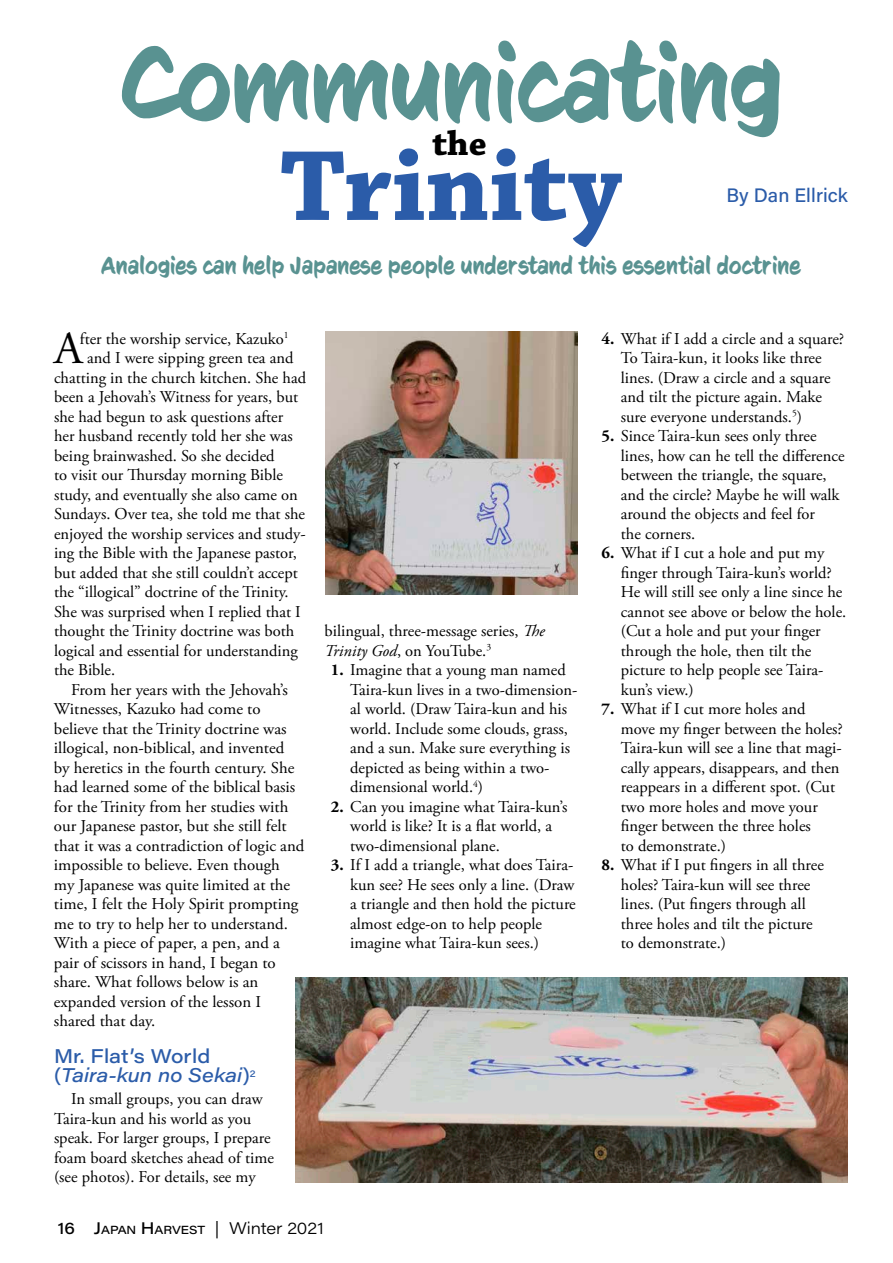
<style>
.page{position:relative;width:893px;height:1263px;background:#fff}
.page>*{position:absolute;margin:0;border:0;box-sizing:border-box;transform-origin:0 0}
.t1{font:105px "CC Sign Language";color:#599291}
.t2{font:700 105px "Chaparral Pro";color:#2b5ca9}
.t3{font:45.9px "Adobe Garamond Pro";color:#000}
.t4{font:700 36px "Chaparral Pro";color:#000}
.t5{font:24px "CC Sign Language";letter-spacing:.005em;color:#599291}
.t6{font:500 19.5px/19.5px "Acumin Pro Wide";letter-spacing:.005em;color:#2b5ca9}
.t7{font:500 19.5px "Acumin Pro";letter-spacing:.005em;color:#2b5ca9}
.t8{font:16.5px/19.5px "Adobe Garamond Pro";color:#000}
.t9{font:300 16.5px "Acumin Pro Wide";letter-spacing:-.005em;color:#000}
.s1{font-style:italic}
.s2{font-weight:700}
.s3{font-weight:500}
.s4{font-weight:500;font-size:11.55px}
</style>
<div class="page">
<img style="left:325px;top:331px;width:252px;height:263px">
<img style="left:296px;top:977px;width:552px;height:205px">
<h1 class="t1" style="left:120px;top:27px;width:664px">Communicating</h1>
<h3 class="t4" style="left:432px;top:123px;width:56px">the</h3>
<h1 class="t2" style="left:280px;top:125px;width:343px">Trinity</h1>
<h3 class="t5" style="left:101px;top:253px;width:701px">Analogies can help Japanese people understand this essential doctrine</h3>
<p class="t7" style="left:726px;top:181px;width:123px">By Dan Ellrick</p>
<p class="t8" style="left:80px;top:329px;width:210px">fter the worship service, Kazuko<sup>1</sup></p>
<p class="t8" style="left:87px;top:349px;width:208px">and I were sipping green tea and</p>
<p class="t8" style="left:54px;top:368px;width:254px">chatting in the church kitchen. She had</p>
<p class="t8" style="left:54px;top:388px;width:246px">been a Jehovah’s Witness for years, but</p>
<p class="t8" style="left:54px;top:407px;width:231px">she had begun to ask questions after</p>
<p class="t8" style="left:54px;top:427px;width:240px">her husband recently told her she was</p>
<p class="t8" style="left:54px;top:446px;width:222px">being brainwashed. So she decided</p>
<p class="t8" style="left:54px;top:466px;width:231px">to visit our Thursday morning Bible</p>
<p class="t8" style="left:54px;top:485px;width:245px">study, and eventually she also came on</p>
<p class="t8" style="left:54px;top:505px;width:253px">Sundays. Over tea, she told me that she</p>
<p class="t8" style="left:54px;top:524px;width:253px">enjoyed the worship services and study-</p>
<p class="t8" style="left:54px;top:544px;width:244px">ing the Bible with the Japanese pastor,</p>
<p class="t8" style="left:54px;top:563px;width:245px">but added that she still couldn’t accept</p>
<p class="t8" style="left:54px;top:583px;width:236px">the “illogical” doctrine of the Trinity.</p>
<p class="t8" style="left:54px;top:602px;width:248px">She was surprised when I replied that I</p>
<p class="t8" style="left:54px;top:622px;width:242px">thought the Trinity doctrine was both</p>
<p class="t8" style="left:54px;top:641px;width:245px">logical and essential for understanding</p>
<p class="t8" style="left:54px;top:661px;width:63px">the Bible.</p>
<p class="t8" style="left:71px;top:680px;width:218px">From her years with the Jehovah’s</p>
<p class="t8" style="left:54px;top:700px;width:208px">Witnesses, Kazuko had come to</p>
<p class="t8" style="left:54px;top:719px;width:234px">believe that the Trinity doctrine was</p>
<p class="t8" style="left:54px;top:739px;width:232px">illogical, non-biblical, and invented</p>
<p class="t8" style="left:54px;top:758px;width:242px">by heretics in the fourth century. She</p>
<p class="t8" style="left:54px;top:778px;width:243px">had learned some of the biblical basis</p>
<p class="t8" style="left:54px;top:797px;width:236px">for the Trinity from her studies with</p>
<p class="t8" style="left:54px;top:817px;width:234px">our Japanese pastor, but she still felt</p>
<p class="t8" style="left:54px;top:836px;width:252px">that it was a contradiction of logic and</p>
<p class="t8" style="left:54px;top:856px;width:227px">impossible to believe. Even though</p>
<p class="t8" style="left:54px;top:875px;width:238px">my Japanese was quite limited at the</p>
<p class="t8" style="left:54px;top:895px;width:246px">time, I felt the Holy Spirit prompting</p>
<p class="t8" style="left:54px;top:914px;width:236px">me to try to help her to understand.</p>
<p class="t8" style="left:54px;top:934px;width:227px">With a piece of paper, a pen, and a</p>
<p class="t8" style="left:54px;top:953px;width:223px">pair of scissors in hand, I began to</p>
<p class="t8" style="left:54px;top:973px;width:206px">share. What follows below is an</p>
<p class="t8" style="left:54px;top:992px;width:209px">expanded version of the lesson I</p>
<p class="t8" style="left:54px;top:1012px;width:103px">shared that day.</p>
<p class="t6" style="left:54px;top:1045px;width:203px">Mr. Flat’s World (<span class="s1">Taira-kun no Sekai</span>)<sup>2</sup></p>
<p class="t8" style="left:54px;top:1090px;width:221px;text-indent:17px">In small groups, you can draw<br>Taira-kun and his world as you speak. For larger groups, I prepare foam board sketches ahead of time (see photos). For details, see my</p>
<h2 class="t3" style="left:54px;top:321px;width:30px">A</h2>
<p class="t8" style="left:325px;top:622px;width:222px">bilingual, three-message series, <span class="s1">The<br>Trinity God</span>, on YouTube.<sup>3</sup></p>
<p class="t8" style="left:350px;top:661px;width:229px;text-indent:-19px"><span class="s2">1.</span> Imagine that a young man named<br>Taira-kun lives in a two-dimension&shy;al world. (Draw Taira-kun and his world. Include some clouds, grass, and a sun. Make sure everything is depicted as being within a two&shy;dimensional world.<sup>4</sup>)</p>
<p class="t8" style="left:350px;top:797px;width:219px;text-indent:-19px"><span class="s2">2.</span> Can you imagine what Taira-kun’s world is like? It is a flat world, a two-dimensional plane.</p>
<p class="t8" style="left:350px;top:856px;width:227px;text-indent:-19px"><span class="s2">3.</span> If I add a triangle, what does Taira&shy;kun see? He sees only a line. (Draw a triangle and then hold the picture almost edge-on to help people imagine what Taira-kun sees.)</p>
<p class="t9" style="left:58px;top:1216px;width:267px"><span class="s3">16 J</span><span class="s4">APAN</span> <span class="s3">H</span><span class="s4">ARVEST</span> | Winter 2021</p>
<p class="t8" style="left:621px;top:329px;width:225px;text-indent:-19px"><span class="s2">4.</span> What if I add a circle and a square?<br>To Taira-kun, it looks like three lines. (Draw a circle and a square and tilt the picture again. Make sure everyone understands.<sup>5</sup>)</p>
<p class="t8" style="left:621px;top:427px;width:225px;text-indent:-19px"><span class="s2">5.</span> Since Taira-kun sees only three lines, how can he tell the difference between the triangle, the square, and the circle? Maybe he will walk around the objects and feel for<br>the corners.</p>
<p class="t8" style="left:621px;top:544px;width:227px;text-indent:-19px"><span class="s2">6.</span> What if I cut a hole and put my finger through Taira-kun’s world?<br>He will still see only a line since he cannot see above or below the hole. (Cut a hole and put your finger through the hole, then tilt the picture to help people see Taira&shy;kun’s view.)</p>
<p class="t8" style="left:621px;top:700px;width:224px;text-indent:-19px"><span class="s2">7.</span> What if I cut more holes and move my finger between the holes?<br>Taira-kun will see a line that magi&shy;cally appears, disappears, and then reappears in a different spot. (Cut two more holes and move your finger between the three holes<br>to demonstrate.)</p>
<p class="t8" style="left:621px;top:856px;width:205px;text-indent:-19px"><span class="s2">8.</span> What if I put fingers in all three holes? Taira-kun will see three lines. (Put fingers through all three holes and tilt the picture to demonstrate.)</p>
</div>
